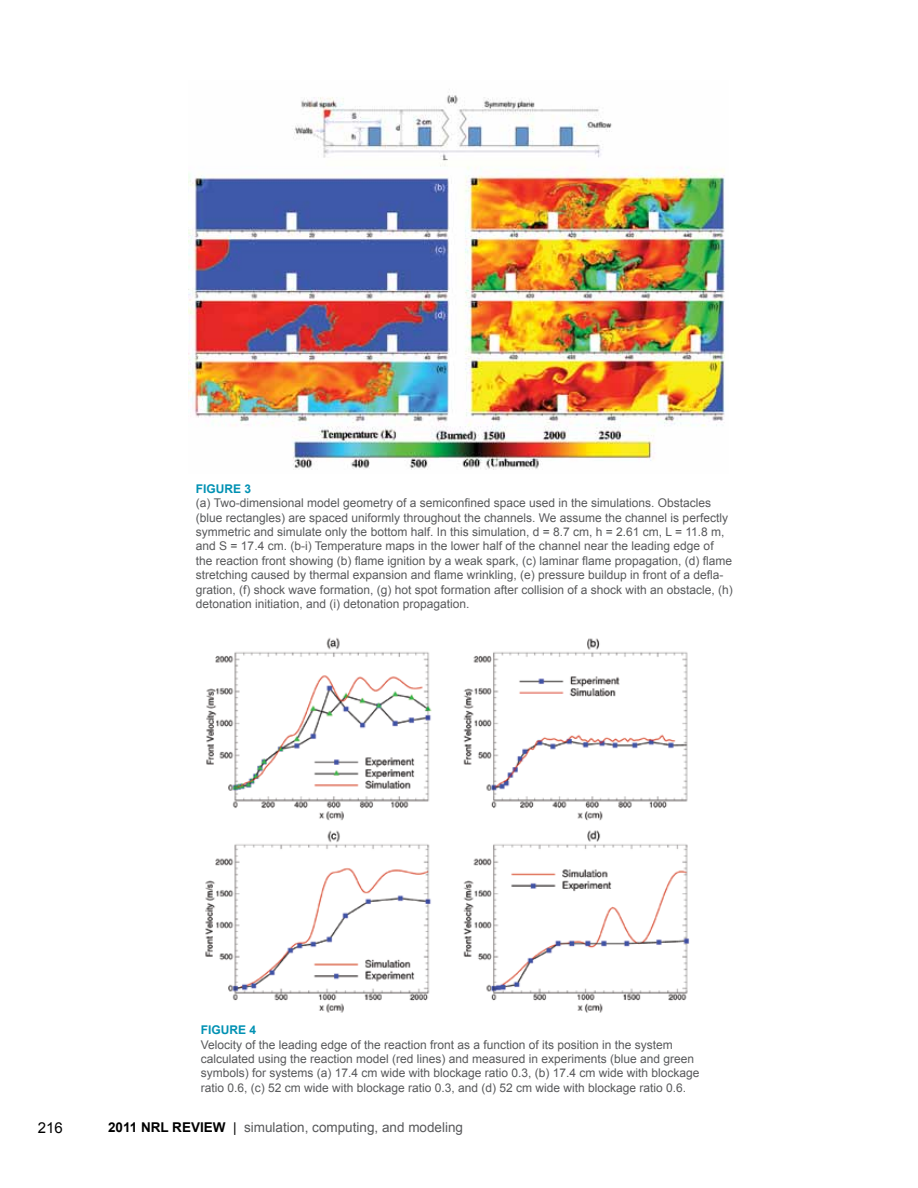
<style>
.page{position:relative;width:918px;height:1188px;background:#fff}
.page>*{position:absolute;margin:0;border:0;box-sizing:border-box;transform-origin:0 0}
.t1{font:15px "Arial";color:#000}
.t2{font:13.5px "Arial";color:#58595b}
.t3{font:12px/14.4px "Arial";color:#58595b}
.t4{font:700 12px "Arial";color:#0091b3}
.s1{font-weight:700;color:#000}
.s2{color:#000}
</style>
<div class="page">
<img style="left:189px;top:89px;width:536px;height:381px">
<img style="left:205px;top:637px;width:485px;height:376px">
<p class="t4" style="left:196px;top:481px;width:57px">FIGURE 3</p>
<p class="t3" style="left:196px;top:496px;width:538px">(a) Two-dimensional model geometry of a semiconfined space used in the simulations. Obstacles (blue rectangles) are spaced uniformly throughout the channels. We assume the channel is perfectly symmetric and simulate only the bottom half. In this simulation, d = 8.7 cm, h = 2.61 cm, L = 11.8 m, and S = 17.4 cm. (b-i) Temperature maps in the lower half of the channel near the leading edge of the reaction front showing (b) flame ignition by a weak spark, (c) laminar flame propagation, (d) flame stretching caused by thermal expansion and flame wrinkling, (e) pressure buildup in front of a defla&shy;gration, (f) shock wave formation, (g) hot spot formation after collision of a shock with an obstacle, (h) detonation initiation, and (i) detonation propagation.</p>
<p class="t4" style="left:201px;top:1022px;width:57px">FIGURE 4</p>
<p class="t3" style="left:201px;top:1037px;width:500px">Velocity of the leading edge of the reaction front as a function of its position in the system calculated using the reaction model (red lines) and measured in experiments (blue and green symbols) for systems (a) 17.4 cm wide with blockage ratio 0.3, (b) 17.4 cm wide with blockage ratio 0.6, (c) 52 cm wide with blockage ratio 0.3, and (d) 52 cm wide with blockage ratio 0.6.</p>
<p class="t1" style="left:38px;top:1118px;width:27px">216</p>
<p class="t2" style="left:108px;top:1119px;width:357px"><span class="s1">2011 NRL REVIEW</span> <span class="s2">|</span> simulation, computing, and modeling</p>
</div>
